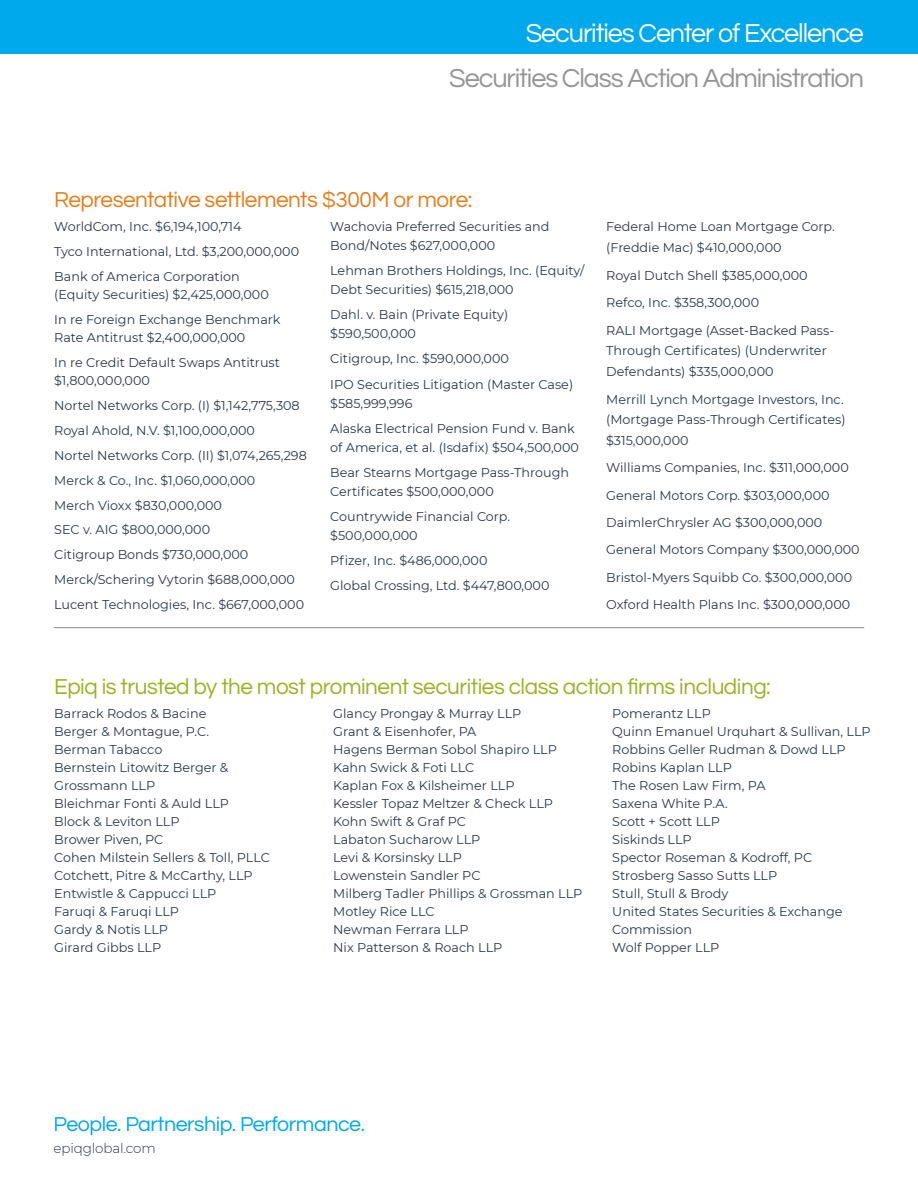
<style>
.page{position:relative;width:918px;height:1188px;background:#fff}
.page>*{position:absolute;margin:0;border:0;box-sizing:border-box;transform-origin:0 0}
.Top_Page_Label_White{font:27px "Questrial";letter-spacing:-.04em;color:#959595}
.Top_Page_Label_White-2{font:27px "Questrial";letter-spacing:-.04em;color:#fff}
.Header_3_Orange__Que{font:22.5px "Questrial";letter-spacing:-.02em;color:#9bb124}
.Header_3_Orange__Que-2{font:22.5px "Questrial";letter-spacing:-.02em;color:#e57e1a}
.t1{font:21px "Questrial";letter-spacing:-.02em;color:#00a8ec}
.t2{font:300 13.5px "Montserrat";letter-spacing:-.01em;color:#2b3641}
.Small_Copy_List__Mon{font:12.75px/18.6px "Montserrat";color:#2b3641}
</style>
<div class="page">
<div style="left:0;top:0;width:918px;height:54px;background:#00a8ec"></div>
<hr style="left:54px;top:627px;width:810px;height:1px;background:#868890">
<p class="Top_Page_Label_White-2" style="left:526px;top:20px;width:340px">Securities Center of Excellence</p>
<p class="Top_Page_Label_White" style="left:449px;top:65px;width:416px">Securities Class Action Administration</p>
<p class="Header_3_Orange__Que-2" style="left:54px;top:189px;width:420px">Representative settlements $300M or more:</p>
<p class="Small_Copy_List__Mon" style="left:54px;top:217px;width:189px">WorldCom, Inc. $6,194,100,714</p>
<p class="Small_Copy_List__Mon" style="left:54px;top:242px;width:246px">Tyco International, Ltd. $3,200,000,000</p>
<p class="Small_Copy_List__Mon" style="left:54px;top:267px;width:216px;line-height:18.1px">Bank of America Corporation (Equity Securities) $2,425,000,000</p>
<p class="Small_Copy_List__Mon" style="left:54px;top:310px;width:228px;line-height:18.1px">In re Foreign Exchange Benchmark<br>Rate Antitrust $2,400,000,000</p>
<p class="Small_Copy_List__Mon" style="left:54px;top:353px;width:227px;line-height:18.1px">In re Credit Default Swaps Antitrust $1,800,000,000</p>
<p class="Small_Copy_List__Mon" style="left:54px;top:396px;width:247px">Nortel Networks Corp. (I) $1,142,775,308</p>
<p class="Small_Copy_List__Mon" style="left:54px;top:421px;width:202px">Royal Ahold, N.V. $1,100,000,000</p>
<p class="Small_Copy_List__Mon" style="left:54px;top:446px;width:254px">Nortel Networks Corp. (II) $1,074,265,298</p>
<p class="Small_Copy_List__Mon" style="left:54px;top:470px;width:203px">Merck &amp; Co., Inc. $1,060,000,000</p>
<p class="Small_Copy_List__Mon" style="left:54px;top:495px;width:169px">Merch Vioxx $830,000,000</p>
<p class="Small_Copy_List__Mon" style="left:54px;top:520px;width:157px">SEC v. AIG $800,000,000</p>
<p class="Small_Copy_List__Mon" style="left:54px;top:545px;width:196px">Citigroup Bonds $730,000,000</p>
<p class="Small_Copy_List__Mon" style="left:54px;top:570px;width:242px">Merck/Schering Vytorin $688,000,000</p>
<p class="Small_Copy_List__Mon" style="left:54px;top:595px;width:251px">Lucent Technologies, Inc. $667,000,000</p>
<p class="Small_Copy_List__Mon" style="left:330px;top:217px;width:221px">Wachovia Preferred Securities and<br>Bond/Notes $627,000,000</p>
<p class="Small_Copy_List__Mon" style="left:330px;top:261px;width:256px">Lehman Brothers Holdings, Inc. (Equity/<br>Debt Securities) $615,218,000</p>
<p class="Small_Copy_List__Mon" style="left:330px;top:305px;width:180px">Dahl. v. Bain (Private Equity) $590,500,000</p>
<p class="Small_Copy_List__Mon" style="left:330px;top:349px;width:180px">Citigroup, Inc. $590,000,000</p>
<p class="Small_Copy_List__Mon" style="left:330px;top:375px;width:244px">IPO Securities Litigation (Master Case) $585,999,996</p>
<p class="Small_Copy_List__Mon" style="left:330px;top:419px;width:250px">Alaska Electrical Pension Fund v. Bank of America, et al. (Isdafix) $504,500,000</p>
<p class="Small_Copy_List__Mon" style="left:330px;top:463px;width:240px">Bear Stearns Mortgage Pass-Through<br>Certificates $500,000,000</p>
<p class="Small_Copy_List__Mon" style="left:330px;top:507px;width:181px">Countrywide Financial Corp. $500,000,000</p>
<p class="Small_Copy_List__Mon" style="left:330px;top:551px;width:159px">Pfizer, Inc. $486,000,000</p>
<p class="Small_Copy_List__Mon" style="left:330px;top:576px;width:221px">Global Crossing, Ltd. $447,800,000</p>
<p class="Small_Copy_List__Mon" style="left:606px;top:216px;width:230px;line-height:20.7px">Federal Home Loan Mortgage Corp. (Freddie Mac) $410,000,000</p>
<p class="Small_Copy_List__Mon" style="left:606px;top:266px;width:203px">Royal Dutch Shell $385,000,000</p>
<p class="Small_Copy_List__Mon" style="left:606px;top:293px;width:154px">Refco, Inc. $358,300,000</p>
<p class="Small_Copy_List__Mon" style="left:606px;top:320px;width:230px;line-height:20.7px">RALI Mortgage (Asset-Backed Pass-<br>Through Certificates) (Underwriter<br>Defendants) $335,000,000</p>
<p class="Small_Copy_List__Mon" style="left:606px;top:388px;width:241px;line-height:20.7px">Merrill Lynch Mortgage Investors, Inc. (Mortgage Pass-Through Certificates) $315,000,000</p>
<p class="Small_Copy_List__Mon" style="left:606px;top:458px;width:244px">Williams Companies, Inc. $311,000,000</p>
<p class="Small_Copy_List__Mon" style="left:606px;top:485px;width:225px">General Motors Corp. $303,000,000</p>
<p class="Small_Copy_List__Mon" style="left:606px;top:513px;width:218px">DaimlerChrysler AG $300,000,000</p>
<p class="Small_Copy_List__Mon" style="left:606px;top:540px;width:255px">General Motors Company $300,000,000</p>
<p class="Small_Copy_List__Mon" style="left:606px;top:567px;width:247px">Bristol-Myers Squibb Co. $300,000,000</p>
<p class="Small_Copy_List__Mon" style="left:606px;top:595px;width:246px">Oxford Health Plans Inc. $300,000,000</p>
<p class="Header_3_Orange__Que" style="left:54px;top:675px;width:718px">Epiq is trusted by the most prominent securities class action firms including:</p>
<p class="Small_Copy_List__Mon" style="left:54px;top:704px;width:154px">Barrack Rodos &amp; Bacine</p>
<p class="Small_Copy_List__Mon" style="left:54px;top:722px;width:156px">Berger &amp; Montague, P.C.</p>
<p class="Small_Copy_List__Mon" style="left:54px;top:740px;width:110px">Berman Tabacco</p>
<p class="Small_Copy_List__Mon" style="left:54px;top:758px;width:176px">Bernstein Litowitz Berger &amp;</p>
<p class="Small_Copy_List__Mon" style="left:54px;top:776px;width:103px">Grossmann LLP</p>
<p class="Small_Copy_List__Mon" style="left:54px;top:794px;width:176px">Bleichmar Fonti &amp; Auld LLP</p>
<p class="Small_Copy_List__Mon" style="left:54px;top:812px;width:127px">Block &amp; Leviton LLP</p>
<p class="Small_Copy_List__Mon" style="left:54px;top:830px;width:111px">Brower Piven, PC</p>
<p class="Small_Copy_List__Mon" style="left:54px;top:848px;width:217px">Cohen Milstein Sellers &amp; Toll, PLLC</p>
<p class="Small_Copy_List__Mon" style="left:54px;top:866px;width:200px">Cotchett, Pitre &amp; McCarthy, LLP</p>
<p class="Small_Copy_List__Mon" style="left:54px;top:884px;width:164px">Entwistle &amp; Cappucci LLP</p>
<p class="Small_Copy_List__Mon" style="left:54px;top:902px;width:126px">Faruqi &amp; Faruqi LLP</p>
<p class="Small_Copy_List__Mon" style="left:54px;top:920px;width:115px">Gardy &amp; Notis LLP</p>
<p class="Small_Copy_List__Mon" style="left:54px;top:938px;width:109px">Girard Gibbs LLP</p>
<p class="Small_Copy_List__Mon" style="left:333px;top:704px;width:190px">Glancy Prongay &amp; Murray LLP</p>
<p class="Small_Copy_List__Mon" style="left:333px;top:722px;width:145px">Grant &amp; Eisenhofer, PA</p>
<p class="Small_Copy_List__Mon" style="left:333px;top:740px;width:225px">Hagens Berman Sobol Shapiro LLP</p>
<p class="Small_Copy_List__Mon" style="left:333px;top:758px;width:143px">Kahn Swick &amp; Foti LLC</p>
<p class="Small_Copy_List__Mon" style="left:333px;top:776px;width:183px">Kaplan Fox &amp; Kilsheimer LLP</p>
<p class="Small_Copy_List__Mon" style="left:333px;top:794px;width:221px">Kessler Topaz Meltzer &amp; Check LLP</p>
<p class="Small_Copy_List__Mon" style="left:333px;top:812px;width:134px">Kohn Swift &amp; Graf PC</p>
<p class="Small_Copy_List__Mon" style="left:333px;top:830px;width:149px">Labaton Sucharow LLP</p>
<p class="Small_Copy_List__Mon" style="left:333px;top:848px;width:130px">Levi &amp; Korsinsky LLP</p>
<p class="Small_Copy_List__Mon" style="left:333px;top:866px;width:149px">Lowenstein Sandler PC</p>
<p class="Small_Copy_List__Mon" style="left:333px;top:884px;width:251px">Milberg Tadler Phillips &amp; Grossman LLP</p>
<p class="Small_Copy_List__Mon" style="left:333px;top:902px;width:103px">Motley Rice LLC</p>
<p class="Small_Copy_List__Mon" style="left:333px;top:920px;width:137px">Newman Ferrara LLP</p>
<p class="Small_Copy_List__Mon" style="left:333px;top:938px;width:171px">Nix Patterson &amp; Roach LLP</p>
<p class="Small_Copy_List__Mon" style="left:612px;top:704px;width:100px">Pomerantz LLP</p>
<p class="Small_Copy_List__Mon" style="left:612px;top:722px;width:260px">Quinn Emanuel Urquhart &amp; Sullivan, LLP</p>
<p class="Small_Copy_List__Mon" style="left:612px;top:740px;width:235px">Robbins Geller Rudman &amp; Dowd LLP</p>
<p class="Small_Copy_List__Mon" style="left:612px;top:758px;width:121px">Robins Kaplan LLP</p>
<p class="Small_Copy_List__Mon" style="left:612px;top:776px;width:155px">The Rosen Law Firm, PA</p>
<p class="Small_Copy_List__Mon" style="left:612px;top:794px;width:117px">Saxena White P.A.</p>
<p class="Small_Copy_List__Mon" style="left:612px;top:812px;width:109px">Scott + Scott LLP</p>
<p class="Small_Copy_List__Mon" style="left:612px;top:830px;width:81px">Siskinds LLP</p>
<p class="Small_Copy_List__Mon" style="left:612px;top:848px;width:202px">Spector Roseman &amp; Kodroff, PC</p>
<p class="Small_Copy_List__Mon" style="left:612px;top:866px;width:167px">Strosberg Sasso Sutts LLP</p>
<p class="Small_Copy_List__Mon" style="left:612px;top:884px;width:118px">Stull, Stull &amp; Brody</p>
<p class="Small_Copy_List__Mon" style="left:612px;top:902px;width:232px">United States Securities &amp; Exchange</p>
<p class="Small_Copy_List__Mon" style="left:612px;top:920px;width:81px">Commission</p>
<p class="Small_Copy_List__Mon" style="left:612px;top:938px;width:109px">Wolf Popper LLP</p>
<p class="t1" style="left:54px;top:1114px;width:313px">People. Partnership. Performance.</p>
<p class="t2" style="left:54px;top:1139px;width:104px">epiqglobal.com</p>
</div>
